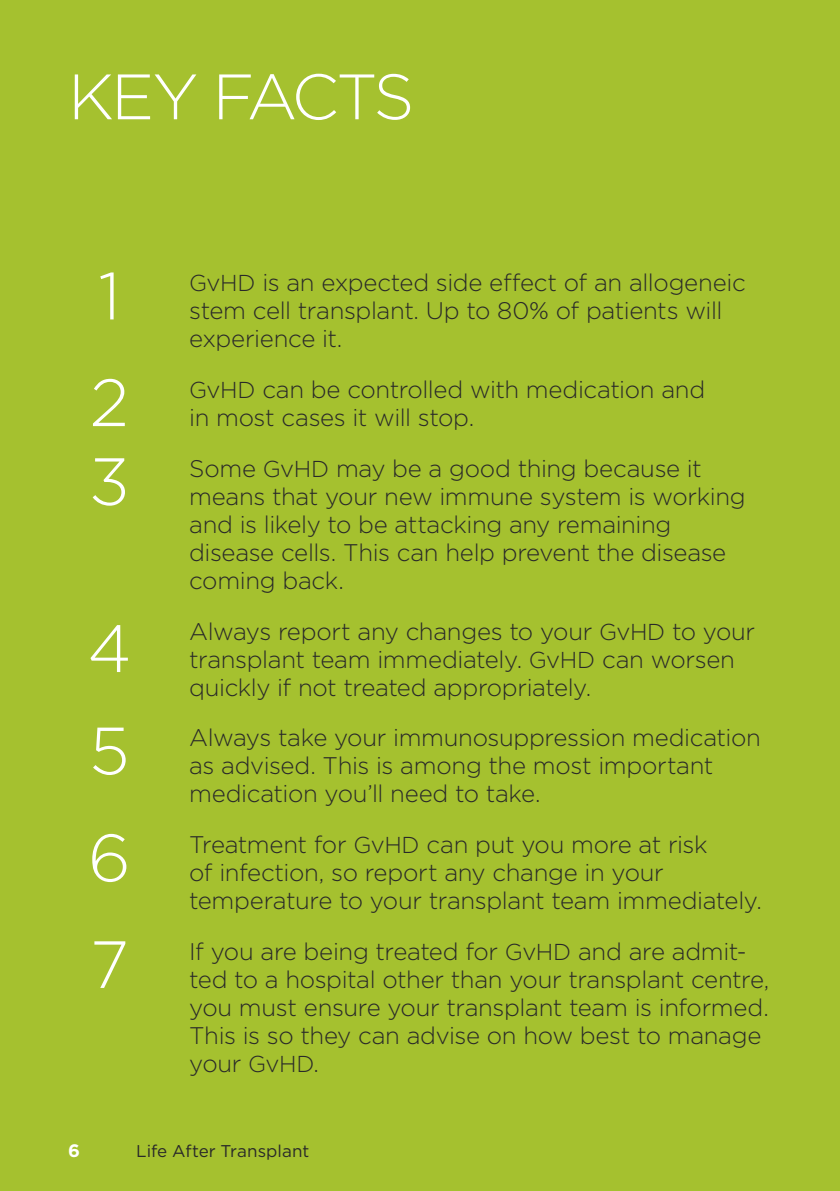
<style>
.page{position:relative;width:840px;height:1191px;background:#fff}
.page>*{position:absolute;margin:0;border:0;box-sizing:border-box;transform-origin:0 0}
.t1{font:300 66.6px/105.2px "Gotham";color:#fff}
.t2{font:300 64px "Gotham";letter-spacing:-.055em;color:#fff}
.t3{font:300 24px/28px "Gotham";letter-spacing:-.015em;color:#292929}
.t4{font:700 18px "Gotham";color:#fff}
.t5{font:17px "Gotham";color:#292929}
.s1{font-size:23px}
</style>
<div class="page">
<div style="left:0;top:0;width:839px;height:1191px;background:#a5c12f"></div>
<h2 class="t2" style="left:68px;top:56px;width:347px">KEY FACTS</h2>
<h1 class="t1" style="left:90px;top:241px;width:41px;line-height:106.6px">1<br>2</h1>
<h1 class="t1" style="left:89px;top:427px;width:42px">3</h1>
<h1 class="t1" style="left:87px;top:594px;width:46px;text-align:justify">4<br>5<br>6<br>7</h1>
<p class="t3" style="left:189px;top:268px;width:557px"><span class="s1">G</span>v<span class="s1">HD</span> is an expected side effect of an allogeneic stem cell transplant. Up to 80% of patients will experience it.</p>
<p class="t3" style="left:189px;top:375px;width:517px"><span class="s1">G</span>v<span class="s1">HD</span> can be controlled with medication and in most cases it will stop.</p>
<p class="t3" style="left:189px;top:454px;width:557px">Some <span class="s1">G</span>v<span class="s1">HD</span> may be a good thing because it means that your new immune system is working and is likely to be attacking any remaining disease cells. This can help prevent the disease coming back.</p>
<p class="t3" style="left:189px;top:616px;width:567px">Always report any changes to your <span class="s1">G</span>v<span class="s1">HD</span> to your transplant team immediately. <span class="s1">G</span>v<span class="s1">HD</span> can worsen quickly if not treated appropriately.</p>
<p class="t3" style="left:189px;top:723px;width:573px">Always take your immunosuppression medication as advised. This is among the most important medication you’ll need to take.</p>
<p class="t3" style="left:189px;top:830px;width:574px">Treatment for <span class="s1">G</span>v<span class="s1">HD</span> can put you more at risk<br>of infection, so report any change in your temperature to your transplant team immediately.</p>
<p class="t3" style="left:189px;top:936px;width:581px">If you are being treated for <span class="s1">G</span>v<span class="s1">HD</span> and are admit&shy;ted to a hospital other than your transplant centre, you must ensure your transplant team is informed.<br>This is so they can advise on how best to manage your <span class="s1">G</span>v<span class="s1">HD</span>.</p>
<p class="t4" style="left:68px;top:1138px;width:13px">6</p>
<p class="t5" style="left:136px;top:1140px;width:174px">Life After Transplant</p>
</div>
